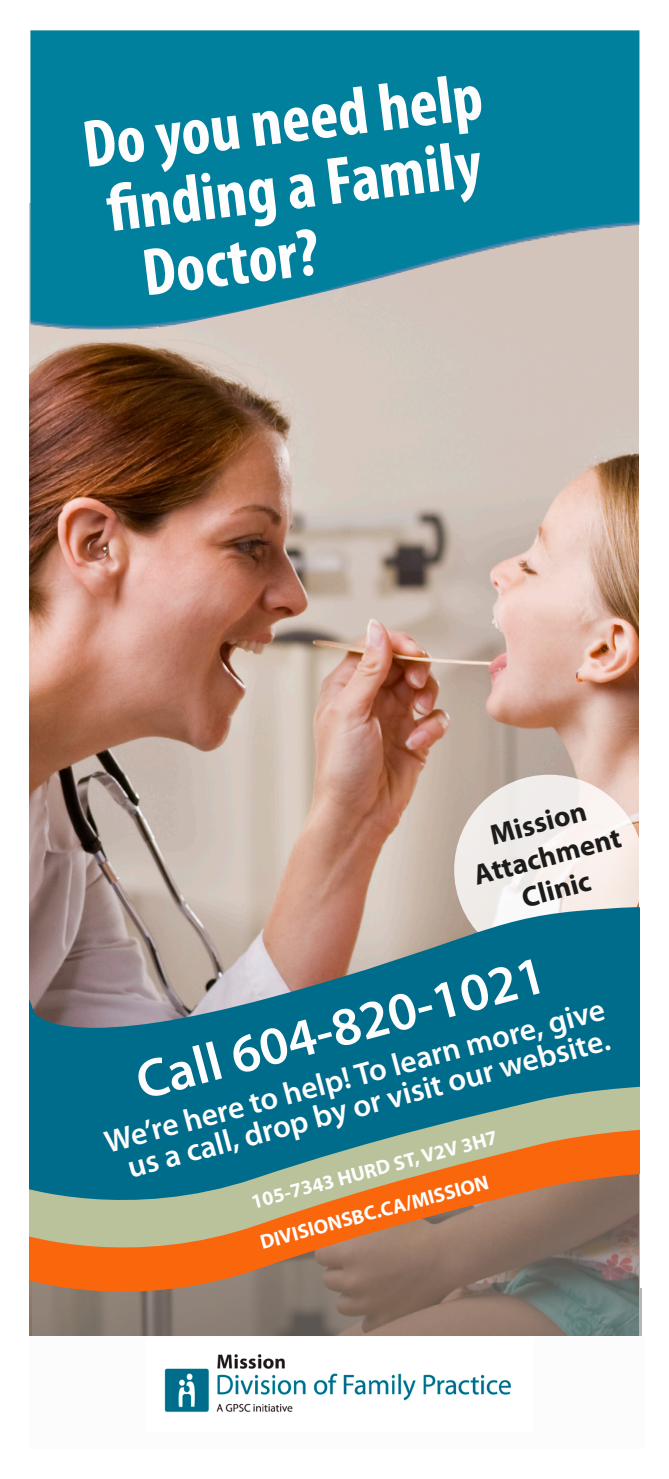
<style>
.page{position:relative;width:669px;height:1479px;background:#fff}
.page>*{position:absolute;margin:0;border:0;box-sizing:border-box;transform-origin:0 0}
.t1{font:700 condensed 67.5px/66.6px "Myriad Pro";color:#fdfdfd}
.t2{font:600 54px "Myriad Pro";color:#fdfdfd}
.t3{font:600 31.5px/30.4px "Myriad Pro";color:#fdfdfd;text-align:center}
.t4{font:700 28.8px/34.4px "Myriad Pro";color:#1c1c1a;text-align:center}
.t5{font:700 27px "Myriad Pro";color:#1c1c1a}
.t6{font:700 20.25px/41.2px "Myriad Pro";color:#fdfdfd}
</style>
<div class="page">
<img style="left:29px;top:204px;width:609px;height:1131px">
<svg style="left:32px;top:1311px;width:609px;height:24px;background:#82776e"></svg>
<svg style="left:29px;top:1267px;width:613px;height:44px;background:#93725b"></svg>
<svg style="left:29px;top:1220px;width:611px;height:47px;background:#b87c51"></svg>
<svg style="left:454px;top:774px;width:190px;height:190px;fill:#f1eceb"></svg>
<svg style="left:29px;top:903px;width:611px;height:317px;background:#5d8284"></svg>
<img style="left:164px;top:1354px;width:348px;height:59px">
<img style="left:30px;top:30px;width:609px;height:299px">
<div style="left:640px;top:904px;width:28px;height:383px;background:#fff"></div>
<svg style="left:156px;top:1067px;width:376px;height:79px;background:#18778d"></svg>
<h1 class="t1" style="left:79px;top:110px;width:403px;rotate:-7deg">Do you need help fi nding a Family</h1>
<h1 class="t1" style="left:138px;top:239px;width:179px;rotate:-7deg">Doctor?</h1>
<p class="t4" style="left:460px;top:826px;width:153px;rotate:-15deg">Mission<br>Attachment<br>Clinic</p>
<h2 class="t2" style="left:128px;top:1048px;width:423px;rotate:-15deg">Call 604-820-1021</h2>
<p class="t3" style="left:101px;top:1126px;width:517px;rotate:-15deg">We’re here to help! To learn more, give us a call, drop by or visit our website.</p>
<p class="t5" style="left:192px;top:1108px;width:9px">’</p>
<p class="t6" style="left:244px;top:1182px;width:257px;rotate:-15deg">105-7343 HURD ST, V2V 3H7<br>DIVISIONSBC.CA/MISSION</p>
</div>
